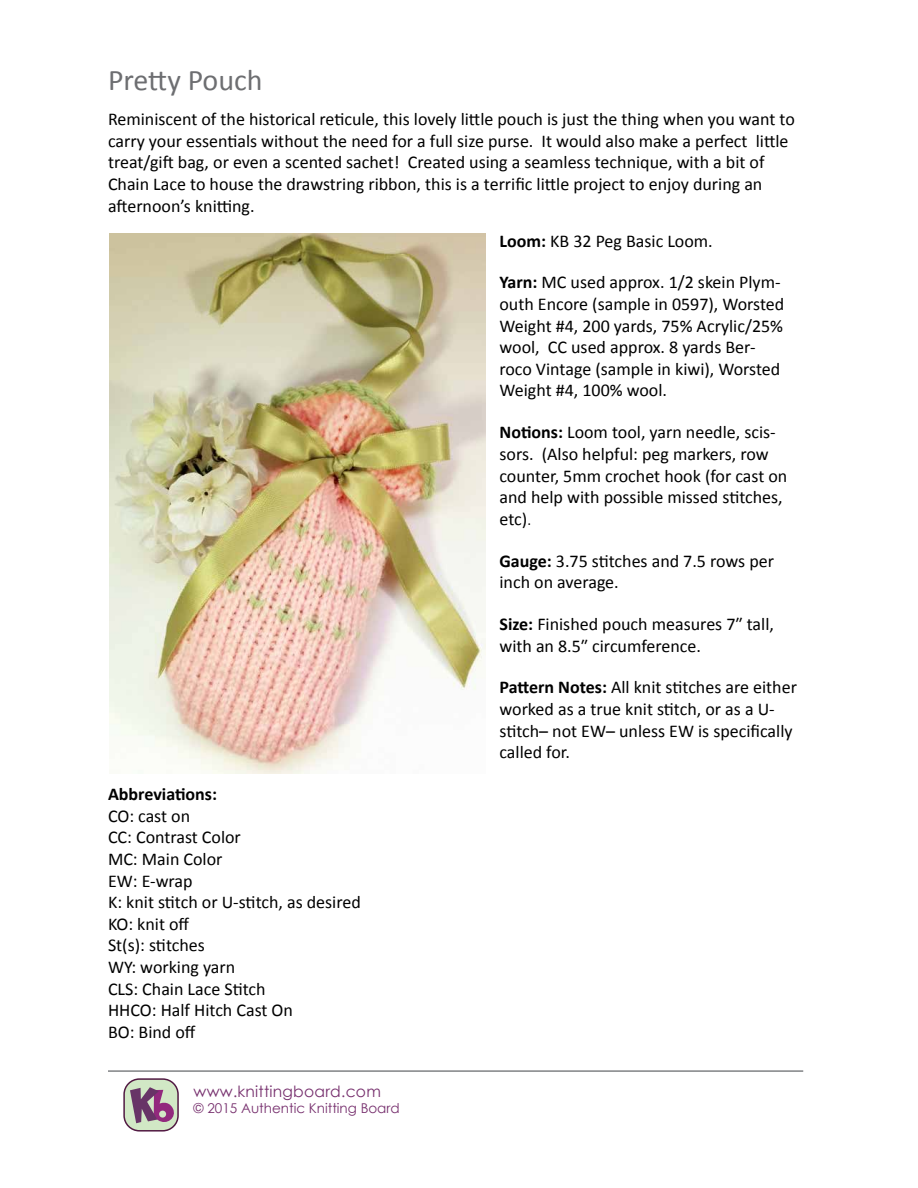
<style>
.page{position:relative;width:918px;height:1188px;background:#fff}
.page>*{position:absolute;margin:0;border:0;box-sizing:border-box;transform-origin:0 0}
.t1{font:30px "Calibri";color:#6d6e71}
.t2{font:18px/21.6px "Calibri";color:#000}
.t3{font:700 18px "Calibri";color:#000}
.t4{font:15.6px "Century Gothic";letter-spacing:.015em;color:#77306e}
.t5{font:13.5px "Century Gothic";color:#77306e}
.s1{font-weight:700}
.s2{font-weight:300}
</style>
<div class="page">
<div style="left:124px;top:1079px;width:54px;height:52px;background:#d1e8c5;border-radius:15px"></div>
<div style="left:123px;top:1078px;width:56px;height:54px;border:2px solid #521a43;border-radius:15px"></div>
<svg style="left:130px;top:1087px;width:47px;height:39px"></svg>
<hr style="left:108px;top:1070px;width:695px;height:2px;background:#808285">
<img style="left:110px;top:233px;width:376px;height:540px">
<h1 class="t1" style="left:108px;top:61px;width:156px">Pretty Pouch</h1>
<p class="t2" style="left:108px;top:108px;width:688px">Reminiscent of the historical reticule, this lovely little pouch is just the thing when you want to carry your essentials without the need for a full size purse. It would also make a perfect little treat/gift bag, or even a scented sachet! Created using a seamless technique, with a bit of Chain Lace to house the drawstring ribbon, this is a terrific little project to enjoy during an afternoon’s knitting.</p>
<p class="t2" style="left:500px;top:230px;width:215px"><span class="s1">Loom:</span> KB 32 Peg Basic Loom.</p>
<p class="t2" style="left:500px;top:272px;width:286px"><span class="s1">Yarn:</span> MC used approx. 1/2 skein Plym&shy;outh Encore (sample in 0597), Worsted Weight #4, 200 yards, 75% Acrylic/25% wool, CC used approx. 8 yards Ber&shy;roco Vintage (sample in kiwi), Worsted Weight #4, 100% wool.</p>
<p class="t2" style="left:500px;top:422px;width:289px"><span class="s1">Notions:</span> Loom tool, yarn needle, scis&shy;sors. (Also helpful: peg markers, row counter, 5mm crochet hook (for cast on and help with possible missed stitches, etc)<span class="s2">.</span></p>
<p class="t2" style="left:500px;top:550px;width:276px"><span class="s1">Gauge:</span> 3.75 stitches and 7.5 rows per inch on average.</p>
<p class="t2" style="left:500px;top:613px;width:276px"><span class="s1">Size:</span> Finished pouch measures 7″ tall, with an 8.5″ circumference.</p>
<p class="t2" style="left:500px;top:677px;width:299px"><span class="s1">Pattern Notes:</span> All knit stitches are either worked as a true knit stitch, or as a U&shy;stitch– not EW– unless EW is specifically called for.</p>
<p class="t3" style="left:108px;top:783px;width:111px">Abbreviations:</p>
<p class="t2" style="left:108px;top:805px;width:254px">CO: cast on<br>CC: Contrast Color<br>MC: Main Color<br>EW: E-wrap<br>K: knit stitch or U-stitch, as desired<br>KO: knit off<br>St(s): stitches<br>WY: working yarn<br>CLS: Chain Lace Stitch<br>HHCO: Half Hitch Cast On<br>BO: Bind off</p>
<p class="t4" style="left:194px;top:1080px;width:189px">www.knittingboard.com</p>
<p class="t5" style="left:194px;top:1099px;width:208px">© 2015 Authentic Knitting Board</p>
</div>
